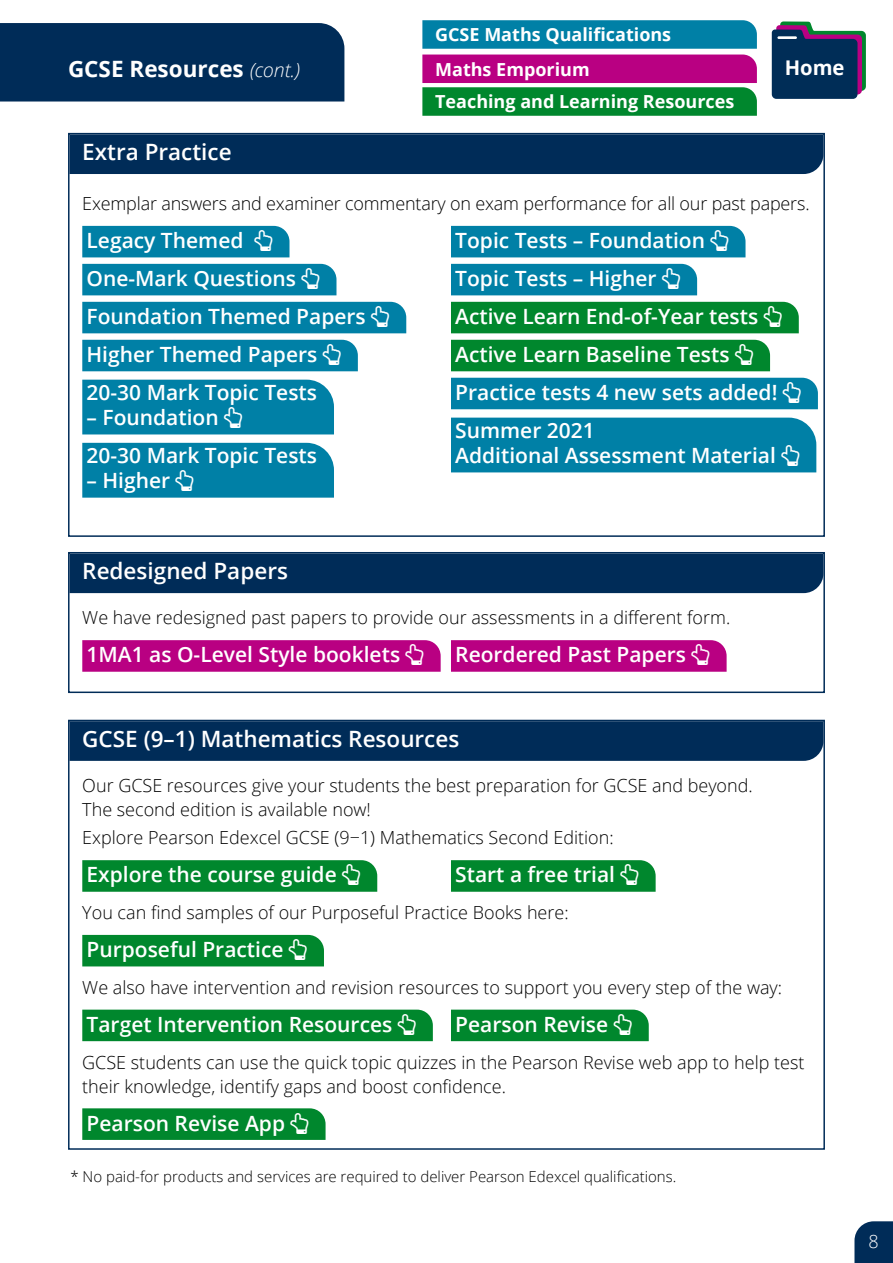
<style>
.page{position:relative;width:893px;height:1263px;background:#fff}
.page>*{position:absolute;margin:0;border:0;box-sizing:border-box;transform-origin:0 0}
.t1{font:600 22.5px "Open Sans";color:#fff}
.t2{font:700 22.5px "Open Sans";color:#fff}
.t3{font:600 21px/38px "Open Sans";color:#fff}
.t4{font:700 20.25px "Open Sans";color:#fff}
.t5{font:300 18px/24px "Open Sans";color:#000}
.t6{font:700 18px/32.7px "Open Sans";color:#fff}
.t7{font:300 18px "Open Sans";color:#fff}
.t8{font:300 15px "Open Sans";color:#000}
.s1{font-weight:300;font-style:italic;font-size:19.5px}
</style>
<div class="page">
<svg style="left:854px;top:1221px;width:39px;height:42px;background:#113a63"></svg>
<svg style="left:772px;top:21px;width:94px;height:78px;background:#294467"></svg>
<hr style="left:777px;top:36px;width:20px;height:3px;background:#fff">
<div style="left:0;top:23px;width:344px;height:79px;background:#002c58"></div>
<svg style="left:422px;top:55px;width:335px;height:61px;background:#685364"></svg>
<div style="left:71px;top:136px;width:751px;height:38px;background:#002c58"></div>
<div style="left:68px;top:133px;width:757px;height:404px;border:2px solid #002c58"></div>
<div style="left:71px;top:555px;width:751px;height:38px;background:#002c58"></div>
<div style="left:68px;top:552px;width:757px;height:141px;border:2px solid #002c58"></div>
<div style="left:71px;top:723px;width:751px;height:38px;background:#002c58"></div>
<div style="left:68px;top:720px;width:757px;height:430px;border:2px solid #002c58"></div>
<svg style="left:422px;top:20px;width:335px;height:29px;background:#0582a8"></svg>
<div style="left:82px;top:226px;width:207px;height:31px;background:#0080a6"></div>
<div style="left:82px;top:264px;width:254px;height:31px;background:#0080a6"></div>
<div style="left:82px;top:302px;width:324px;height:31px;background:#0080a6"></div>
<div style="left:82px;top:340px;width:276px;height:31px;background:#0080a6"></div>
<div style="left:82px;top:380px;width:252px;height:54px;background:#0080a6"></div>
<div style="left:82px;top:443px;width:252px;height:55px;background:#0080a6"></div>
<div style="left:451px;top:226px;width:294px;height:31px;background:#0080a6"></div>
<div style="left:451px;top:264px;width:246px;height:31px;background:#0080a6"></div>
<div style="left:451px;top:302px;width:348px;height:31px;background:#00872d"></div>
<div style="left:451px;top:340px;width:319px;height:31px;background:#00872d"></div>
<div style="left:451px;top:378px;width:367px;height:31px;background:#0080a6"></div>
<div style="left:451px;top:418px;width:365px;height:54px;background:#0080a6"></div>
<svg style="left:82px;top:640px;width:359px;height:32px;background:#ba0584"></svg>
<div style="left:451px;top:640px;width:276px;height:32px;background:#b90082"></div>
<svg style="left:82px;top:860px;width:295px;height:32px;background:#058931"></svg>
<svg style="left:451px;top:860px;width:205px;height:32px;background:#068931"></svg>
<div style="left:82px;top:935px;width:242px;height:31px;background:#00872d"></div>
<div style="left:82px;top:1010px;width:351px;height:31px;background:#00872d"></div>
<div style="left:451px;top:1010px;width:198px;height:31px;background:#00872d"></div>
<svg style="left:82px;top:1108px;width:244px;height:32px;background:#068931"></svg>
<p class="t6" style="left:435px;top:18px;width:238px">GCSE Maths Qualifications</p>
<p class="t2" style="left:68px;top:53px;width:234px">GCSE Resources <span class="s1">(cont.)</span></p>
<p class="t4" style="left:785px;top:53px;width:61px">Home</p>
<p class="t6" style="left:435px;top:52px;width:301px">Maths Emporium<br>Teaching and Learning Resources</p>
<p class="t1" style="left:82px;top:136px;width:151px">Extra Practice</p>
<p class="t5" style="left:82px;top:191px;width:729px">Exemplar answers and examiner commentary on exam performance for all our past papers.</p>
<p class="t3" style="left:87px;top:221px;width:281px">Legacy Themed<br>One-Mark Questions<br>Foundation Themed Papers<br>Higher Themed Papers<br>20-30 Mark Topic Tests</p>
<p class="t3" style="left:87px;top:398px;width:232px">– Foundation<br>20-30 Mark Topic Tests</p>
<p class="t3" style="left:87px;top:461px;width:85px">– Higher</p>
<p class="t3" style="left:455px;top:221px;width:324px">Topic Tests – Foundation<br>Topic Tests – Higher<br>Active Learn End-of-Year tests<br>Active Learn Baseline Tests<br>Practice tests 4 new sets added!<br>Summer 2021</p>
<p class="t3" style="left:455px;top:436px;width:322px">Additional Assessment Material</p>
<p class="t1" style="left:82px;top:556px;width:207px">Redesigned Papers</p>
<p class="t5" style="left:82px;top:605px;width:649px">We have redesigned past papers to provide our assessments in a different form.</p>
<p class="t3" style="left:87px;top:635px;width:315px">1MA1 as O-Level Style booklets</p>
<p class="t3" style="left:455px;top:635px;width:232px">Reordered Past Papers</p>
<p class="t1" style="left:82px;top:723px;width:379px">GCSE (9–1) Mathematics Resources</p>
<p class="t5" style="left:82px;top:773px;width:672px">Our GCSE resources give your students the best preparation for GCSE and beyond.<br>The second edition is available now!</p>
<p class="t5" style="left:82px;top:825px;width:533px">Explore Pearson Edexcel GCSE (9−1) Mathematics Second Edition:</p>
<p class="t3" style="left:87px;top:855px;width:252px">Explore the course guide</p>
<p class="t3" style="left:455px;top:855px;width:161px">Start a free trial</p>
<p class="t5" style="left:82px;top:900px;width:488px">You can find samples of our Purposeful Practice Books here:</p>
<p class="t3" style="left:87px;top:930px;width:198px">Purposeful Practice</p>
<p class="t5" style="left:82px;top:975px;width:701px">We also have intervention and revision resources to support you every step of the way:</p>
<p class="t3" style="left:87px;top:1005px;width:307px">Target Intervention Resources</p>
<p class="t3" style="left:455px;top:1005px;width:155px">Pearson Revise</p>
<p class="t5" style="left:82px;top:1050px;width:724px">GCSE students can use the quick topic quizzes in the Pearson Revise web app to help test their knowledge, identify gaps and boost confidence.</p>
<p class="t3" style="left:87px;top:1103px;width:200px">Pearson Revise App</p>
<p class="t8" style="left:70px;top:1166px;width:607px">* No paid-for products and services are required to deliver Pearson Edexcel qualifications.</p>
<p class="t7" style="left:869px;top:1229px;width:12px">8</p>
</div>
